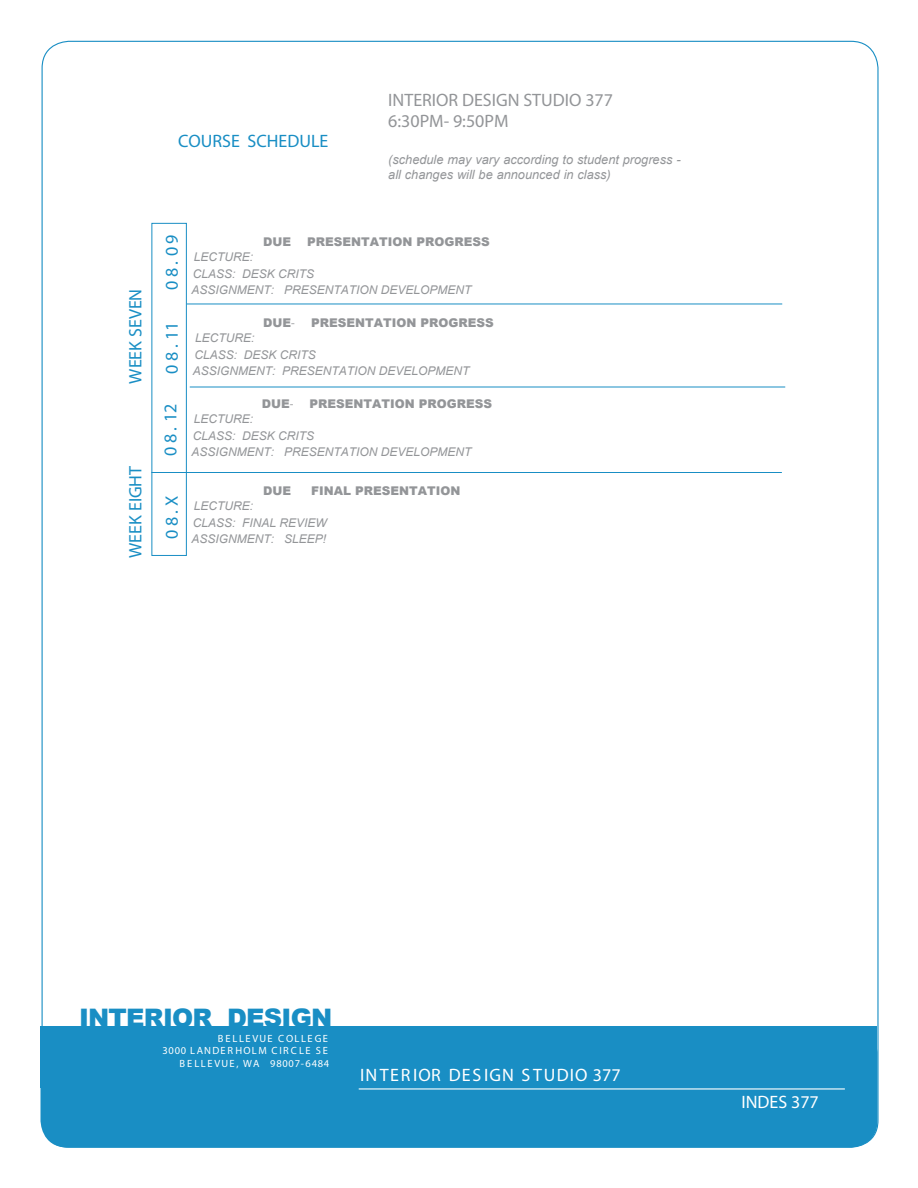
<style>
.page{position:relative;width:918px;height:1188px;background:#fff}
.page>*{position:absolute;margin:0;border:0;box-sizing:border-box;transform-origin:0 0}
.t1{font:900 25.5px "Arial";letter-spacing:-.03em;color:#198ec4}
.t2{font:18px "Myriad";color:#198ec4}
.t3{font:18px/21.6px "Myriad";color:#939598}
.t4{font:18px "Myriad";letter-spacing:.055em;color:#fff}
.t5{font:18px "Myriad";color:#fff}
.t6{font:italic 12.75px/15.3px "Arial";color:#939598}
.t7{font:italic 12px/17.2px "Arial";color:#939598}
.t8{font:900 12px "Arial";color:#939598}
.t9{font:10.5px/12.6px "Myriad";letter-spacing:.145em;color:#fff;text-align:right}
.s1{font-family:"Myriad";font-weight:400}
</style>
<div class="page">
<div style="left:40px;top:1026px;width:838px;height:122px;background:#198ec4;border-radius:27px"></div>
<div style="left:40px;top:1026px;width:838px;height:61px;background:#198ec4"></div>
<hr style="left:359px;top:1088px;width:486px;height:2px;background:#fff">
<hr style="left:187px;top:304px;width:595px;height:1px;background:#198ec4">
<div style="left:152px;top:223px;width:35px;height:250px;border:1px solid #198ec4"></div>
<hr style="left:190px;top:387px;width:595px;height:1px;background:#198ec4">
<div style="left:152px;top:472px;width:35px;height:84px;border:1px solid #198ec4"></div>
<hr style="left:186px;top:472px;width:596px;height:1px;background:#198ec4">
<h2 class="t2" style="left:126px;top:384px;width:96px;rotate:-90deg">WEEK SEVEN</h2>
<h2 class="t2" style="left:126px;top:558px;width:93px;rotate:-90deg">WEEK EIGHT</h2>
<h2 class="t2" style="left:178px;top:132px;width:152px">COURSE SCHEDULE</h2>
<h2 class="t3" style="left:388px;top:90px;width:226px">INTERIOR DESIGN STUDIO 377<br>6:30PM- 9:50PM</h2>
<p class="t6" style="left:388px;top:152px;width:294px">(schedule may vary according to student progress - all changes will be announced in class)</p>
<h2 class="t2" style="left:163px;top:290px;width:57px;rotate:-90deg">08.09</h2>
<p class="t8" style="left:263px;top:233px;width:29px">DUE</p>
<p class="t8" style="left:307px;top:233px;width:184px">PRESENTATION PROGRESS</p>
<p class="t8" style="left:263px;top:314px;width:33px">DUE<span class="s1">-</span></p>
<p class="t8" style="left:311px;top:314px;width:184px">PRESENTATION PROGRESS</p>
<p class="t7" style="left:193px;top:248px;width:123px">LECTURE:<br>CLASS: DESK CRITS</p>
<p class="t7" style="left:191px;top:281px;width:282px">ASSIGNMENT: PRESENTATION DEVELOPMENT</p>
<p class="t7" style="left:194px;top:329px;width:123px">LECTURE:<br>CLASS: DESK CRITS</p>
<p class="t7" style="left:193px;top:362px;width:278px">ASSIGNMENT: PRESENTATION DEVELOPMENT</p>
<p class="t8" style="left:262px;top:395px;width:33px">DUE<span class="s1">-</span></p>
<p class="t8" style="left:310px;top:395px;width:184px">PRESENTATION PROGRESS</p>
<p class="t7" style="left:193px;top:410px;width:123px">LECTURE:<br>CLASS: DESK CRITS</p>
<h2 class="t2" style="left:163px;top:374px;width:54px;rotate:-90deg">08.11</h2>
<h2 class="t2" style="left:161px;top:456px;width:54px;rotate:-90deg">08.12</h2>
<p class="t7" style="left:191px;top:443px;width:282px">ASSIGNMENT: PRESENTATION DEVELOPMENT</p>
<h2 class="t2" style="left:163px;top:539px;width:45px;rotate:-90deg">08.X</h2>
<p class="t8" style="left:263px;top:482px;width:29px">DUE</p>
<p class="t8" style="left:311px;top:482px;width:151px">FINAL PRESENTATION</p>
<p class="t7" style="left:193px;top:497px;width:136px">LECTURE:<br>CLASS: FINAL REVIEW</p>
<p class="t7" style="left:191px;top:530px;width:136px">ASSIGNMENT: SLEEP!</p>
<h1 class="t1" style="left:79px;top:999px;width:255px">INTERIOR DESIGN</h1>
<p class="t9" style="left:162px;top:1032px;width:168px">BELLEVUE COLLEGE<br>3000 LANDERHOLM CIRCLE SE<br>BELLEVUE, WA 98007-6484</p>
<h2 class="t4" style="left:360px;top:1067px;width:262px">INTERIOR DESIGN STUDIO 377</h2>
<h2 class="t5" style="left:741px;top:1094px;width:79px">INDES 377</h2>
</div>
